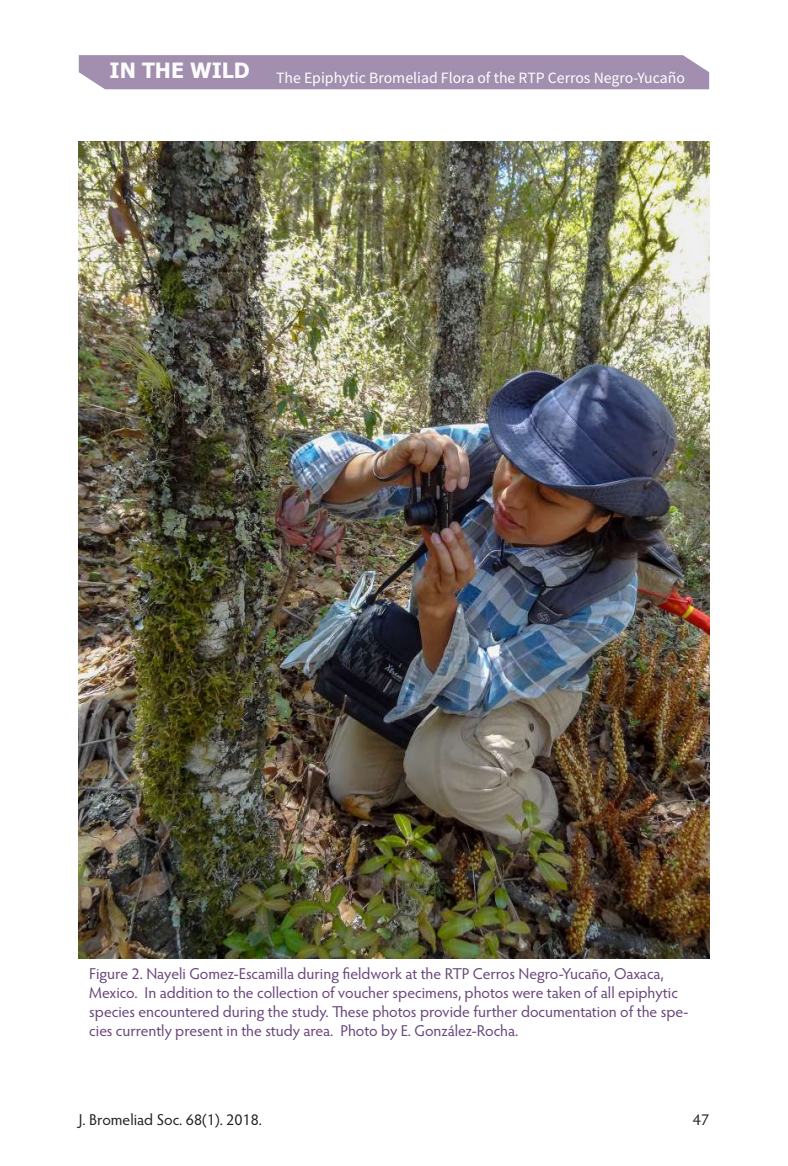
<style>
.page{position:relative;width:788px;height:1166px;background:#fff}
.page>*{position:absolute;margin:0;border:0;box-sizing:border-box;transform-origin:0 0}
.t1{font:15.75px/18.9px "Hypatia Sans Pro";color:#674478}
.t2{font:15.75px "Source Sans Pro";color:#fff}
.t3{font:15.75px "Hypatia Sans Pro";color:#231f20}
</style>
<div class="page">
<img style="left:79px;top:142px;width:630px;height:816px">
<div style="left:79px;top:55px;width:630px;height:34px;background:#a28eaf"></div>
<p class="t2" style="left:110px;top:67px;width:577px"><sup>IN</sup> <sup>THE</sup> <sup>WILD</sup> The Epiphytic Bromeliad Flora of the RTP Cerros Negro-Yucaño</p>
<p class="t1" style="left:89px;top:963px;width:600px">Figure 2. Nayeli Gomez-Escamilla during fieldwork at the RTP Cerros Negro-Yucaño, Oaxaca, Mexico. In addition to the collection of voucher specimens, photos were taken of all epiphytic species encountered during the study. These photos provide further documentation of the spe&shy;cies currently present in the study area. Photo by E. González-Rocha.</p>
<p class="t3" style="left:79px;top:1109px;width:185px">J. Bromeliad Soc. 68(1). 2018.</p>
<p class="t3" style="left:692px;top:1109px;width:18px">47</p>
</div>
